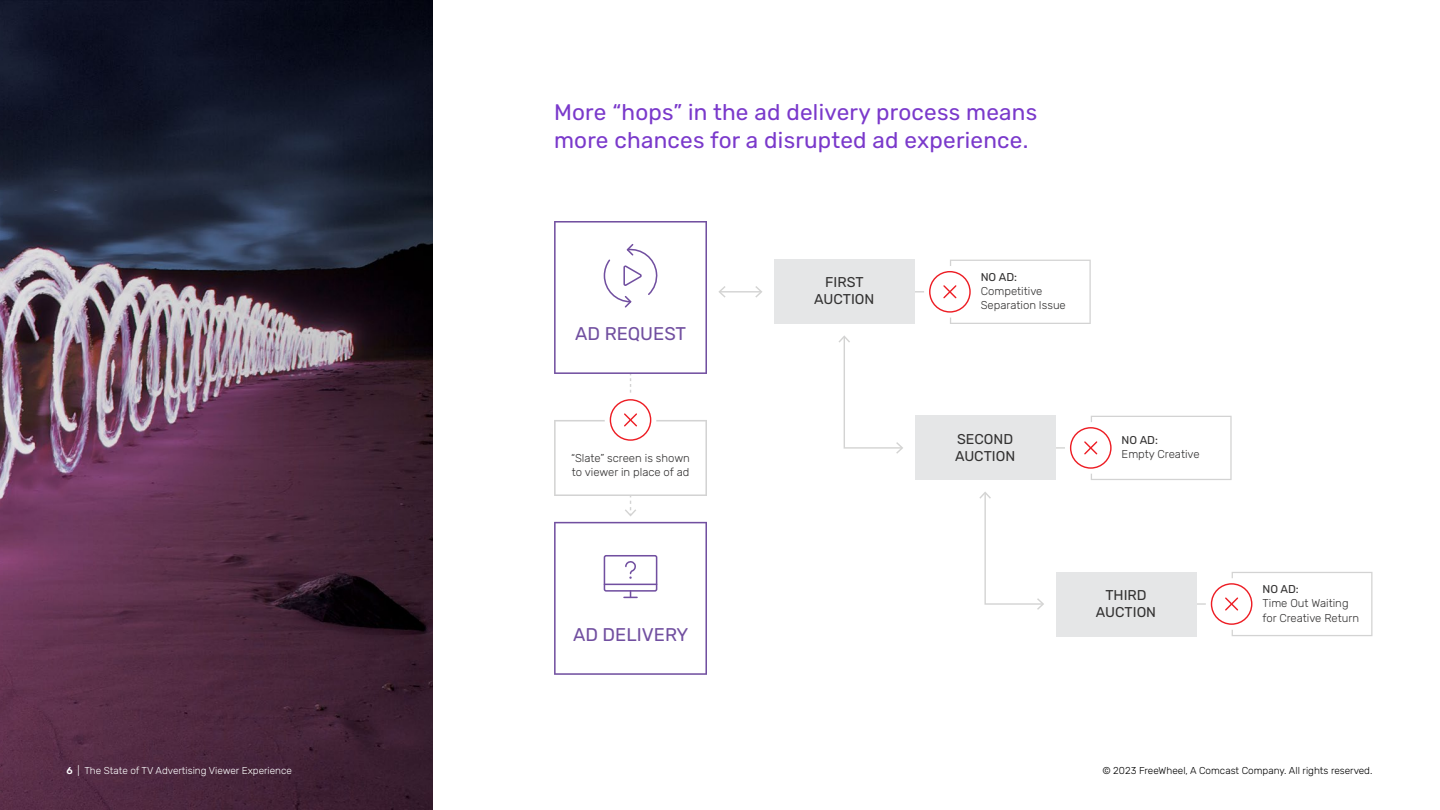
<style>
.page{position:relative;width:1440px;height:810px;background:#fff}
.page>*{position:absolute;margin:0;border:0;box-sizing:border-box;transform-origin:0 0}
.t1{font:22.5px/27.5px "Rubik";letter-spacing:.01em;color:#7a39cb}
.t2{font:18.38px "Rubik";color:#714fa0}
.t3{font:14.25px/17px "Rubik";color:#333232;text-align:center}
.t4{font:300 11.38px/14.2px "Rubik";color:#333232}
.t5{font:11.38px "Rubik";color:#333232}
.t6{font:300 10px "Rubik";color:#000}
.t7{font:300 10px "Rubik";color:#fff}
.s1{font-weight:500}
</style>
<div class="page">
<img style="left:0;top:0;width:432px;height:810px">
<hr style="left:720px;top:291px;width:41px;height:2px;background:#c9c9c8">
<svg style="left:718px;top:286px;width:8px;height:12px"></svg>
<svg style="left:755px;top:286px;width:7px;height:12px"></svg>
<div style="left:774px;top:260px;width:141px;height:64px;background:#e5e6e7"></div>
<svg style="left:915px;top:260px;width:176px;height:64px"></svg>
<div style="left:915px;top:416px;width:141px;height:64px;background:#e5e6e7"></div>
<svg style="left:1056px;top:416px;width:176px;height:64px"></svg>
<div style="left:1056px;top:572px;width:140px;height:64px;background:#e5e6e7"></div>
<svg style="left:1196px;top:572px;width:176px;height:64px"></svg>
<svg style="left:838px;top:335px;width:65px;height:119px"></svg>
<svg style="left:979px;top:492px;width:65px;height:118px"></svg>
<svg style="left:554px;top:221px;width:153px;height:454px"></svg>
<h1 class="t1" style="left:554px;top:99px;width:485px">More “hops” in the ad delivery process means more chances for a disrupted ad experience.</h1>
<h2 class="t2" style="left:575px;top:324px;width:113px">AD REQUEST</h2>
<p class="t4" style="left:571px;top:451px;width:120px">“Slate” screen is shown to viewer in place of ad</p>
<h2 class="t2" style="left:573px;top:625px;width:117px">AD DELIVERY</h2>
<p class="t3" style="left:814px;top:274px;width:62px">FIRST<br>AUCTION</p>
<p class="t5" style="left:981px;top:271px;width:38px">NO AD:</p>
<p class="t4" style="left:981px;top:284px;width:87px">Competitive<br>Separation Issue</p>
<p class="t3" style="left:955px;top:430px;width:62px;text-align:left">SECOND<br>AUCTION</p>
<p class="t5" style="left:1122px;top:434px;width:38px">NO AD:</p>
<p class="t4" style="left:1122px;top:448px;width:80px">Empty Creative</p>
<p class="t3" style="left:1096px;top:587px;width:62px">THIRD<br>AUCTION</p>
<p class="t5" style="left:1262px;top:583px;width:38px">NO AD:</p>
<p class="t4" style="left:1262px;top:597px;width:98px">Time Out Waiting for Creative Return</p>
<p class="t7" style="left:67px;top:765px;width:227px"><span class="s1">6</span> | The State of TV Advertising Viewer Experience</p>
<p class="t6" style="left:1102px;top:765px;width:272px">© 2023 FreeWheel, A Comcast Company. All rights reserved.</p>
</div>
